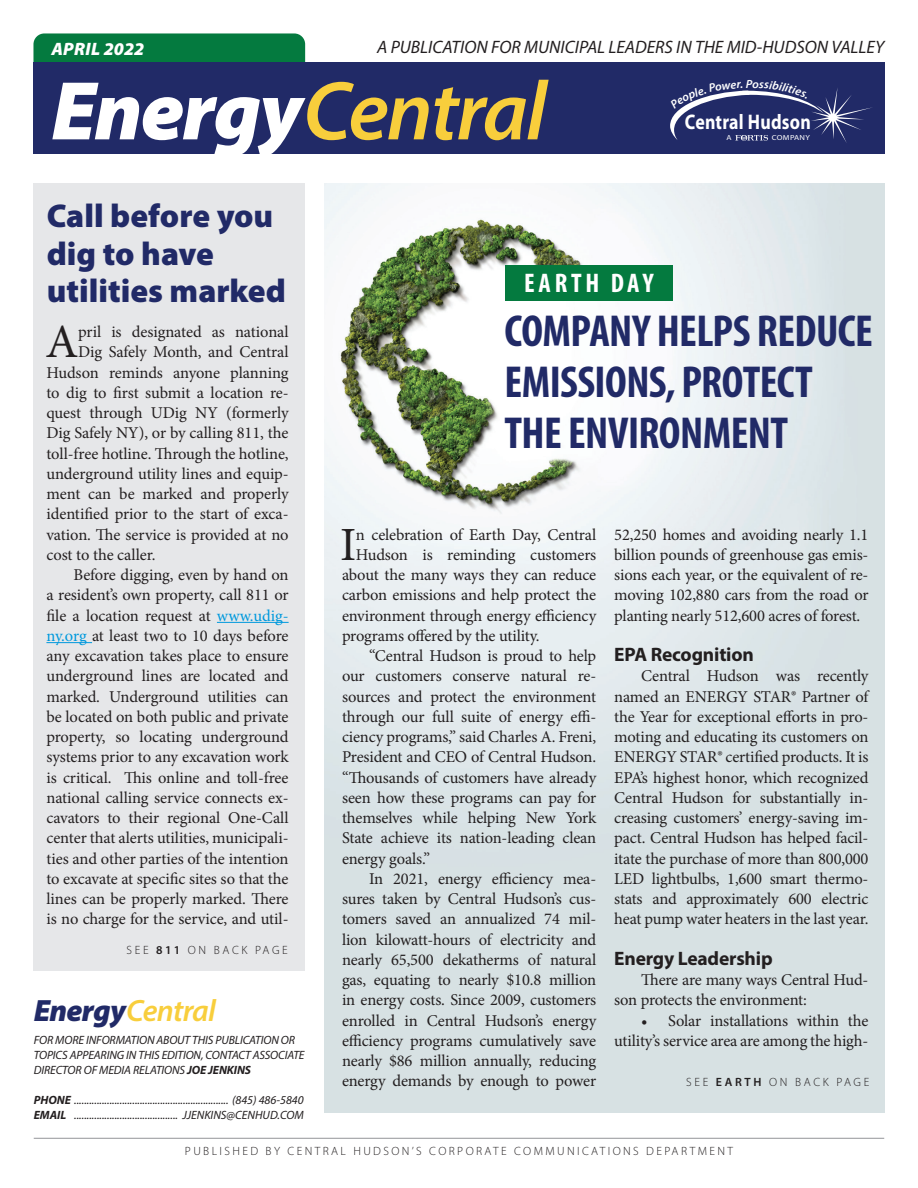
<style>
.page{position:relative;width:918px;height:1188px;background:#fff}
.page>*{position:absolute;margin:0;border:0;box-sizing:border-box;transform-origin:0 0}
.t1{font:italic 600 84px "Myriad Pro";letter-spacing:-.025em;color:#f8ce3c}
.Body_11pt{font:47.7px "Minion Pro";color:#231f20}
.t2{font:700 condensed 45px/51px "Myriad Pro";letter-spacing:-.015em;color:#212a67}
.t3{font:900 33px/37.5px "Myriad Pro";color:#212a67}
.t4{font:italic 600 30.9px "Myriad Pro";letter-spacing:-.025em;color:#f8ce3c}
.Breakout_text_with_i{font:700 condensed 27px "Myriad Pro";letter-spacing:.14em;color:#fff}
.t5{font:700 21.15px "Myriad";letter-spacing:.015em;color:#fff;scale:.84 1}
.Subhead{font:700 19.5px "Myriad Pro";letter-spacing:-.01em;color:#231f20}
.t6{font:italic 18px "Myriad Pro";color:#231f20}
.t7{font:italic 900 18px "Myriad Pro";letter-spacing:.02em;color:#fff}
.Body_11pt-2{font:16.5px/20.2px "Minion Pro";letter-spacing:-.01em;color:#231f20;text-align:justify}
.t8{font:italic 12px/15px "Myriad Pro";letter-spacing:-.01em;color:#231f20}
.t9{font:300 12px "Myriad Pro";letter-spacing:.2em;color:#231f20}
.t10{font:300 12px "Myriad Pro";letter-spacing:.22em;color:#231f20}
.t11{font:italic 600 11.85px "Myriad Pro";color:#fff}
.t12{font:7.35px "Myriad";letter-spacing:.04em;color:#fff;scale:1.14 1}
.s1{font-weight:900;color:#fff}
.s2{color:#09d}
.s3{font-weight:600}
.s4{font-weight:900;color:#212a67}
.s5{font-weight:700}
</style>
<div class="page">
<img style="left:324px;top:184px;width:561px;height:928px">
<div style="left:33px;top:33px;width:272px;height:57px;background:#047a3f;border-radius:11px"></div>
<div style="left:33px;top:63px;width:852px;height:91px;background:#212a67"></div>
<hr style="left:34px;top:1138px;width:850px;height:1px;background:#939598">
<div style="left:33px;top:184px;width:272px;height:787px;background:#e6e7e9"></div>
<div style="left:506px;top:265px;width:167px;height:35px;background:#047a3f"></div>
<hr style="left:217px;top:622px;width:72px;height:1px;background:#09d">
<hr style="left:46px;top:642px;width:46px;height:1px;background:#09d">
<svg style="left:670px;top:88px;width:202px;height:55px"></svg>
<p class="t6" style="left:377px;top:36px;width:509px">A PUBLICATION FOR MUNICIPAL LEADERS IN THE MID-HUDSON VALLEY</p>
<p class="t1" style="left:51px;top:58px;width:497px"><span class="s1">Energy</span>Central</p>
<p class="t7" style="left:51px;top:37px;width:94px">APRIL 2022</p>
<p class="t11" style="left:746px;top:76px;width:8px">P</p>
<p class="t5" style="left:685px;top:111px;width:151px">Central Hudson</p>
<p class="t12" style="left:726px;top:134px;width:6px">A</p>
<p class="t12" style="left:772px;top:134px;width:35px">COMPANY</p>
<p class="t3" style="left:47px;top:196px;width:240px">Call before you dig to have utilities marked</p>
<p class="Body_11pt" style="left:45px;top:310px;width:34px">A</p>
<p class="Body_11pt-2" style="left:78px;top:322px;width:212px">pril is designated as national</p>
<p class="Body_11pt-2" style="left:78px;top:342px;width:212px">Dig Safely Month, and Central</p>
<p class="Body_11pt-2" style="left:46px;top:362px;width:244px">Hudson reminds anyone planning</p>
<p class="Body_11pt-2" style="left:46px;top:383px;width:244px">to dig to first submit a location re-</p>
<p class="Body_11pt-2" style="left:46px;top:403px;width:244px">quest through UDig NY (formerly</p>
<p class="Body_11pt-2" style="left:46px;top:423px;width:244px">Dig Safely NY), or by calling 811, the</p>
<p class="Body_11pt-2" style="left:46px;top:443px;width:244px">toll-free hotline. Through the hotline,</p>
<p class="Body_11pt-2" style="left:46px;top:464px;width:244px">underground utility lines and equip-</p>
<p class="Body_11pt-2" style="left:46px;top:484px;width:244px">ment can be marked and properly</p>
<p class="Body_11pt-2" style="left:46px;top:504px;width:244px">identified prior to the start of exca-</p>
<p class="Body_11pt-2" style="left:46px;top:524px;width:244px">vation. The service is provided at no</p>
<p class="Body_11pt-2" style="left:46px;top:545px;width:111px">cost to the caller.</p>
<p class="Body_11pt-2" style="left:46px;top:565px;width:244px;text-indent:27px">Before digging, even by hand on a resident’s own property, call 811 or file a location request at <span class="s2">www.udig&shy;ny.org</span> at least two to 10 days before any excavation takes place to ensure underground lines are located and marked. Underground utilities can be located on both public and private property, so locating underground systems prior to any excavation work is critical. This online and toll-free national calling service connects ex&shy;cavators to their regional One-Call center that alerts utilities, municipali&shy;ties and other parties of the intention to excavate at specific sites so that the lines can be properly marked. There is no charge for the service, and util-</p>
<p class="t10" style="left:127px;top:943px;width:163px">SEE <span class="s3">811</span> ON BACK PAGE</p>
<p class="t4" style="left:34px;top:991px;width:184px"><span class="s4">Energy</span>Central</p>
<p class="t8" style="left:34px;top:1032px;width:272px">FOR MORE INFORMATION ABOUT THIS PUBLICATION OR<br>TOPICS APPEARING IN THIS EDITION, CONTACT ASSOCIATE<br>DIRECTOR OF MEDIA RELATIONS <span class="s5">JOE JENKINS</span></p>
<p class="t8" style="left:34px;top:1092px;width:272px"><span class="s5">PHONE</span> ............................................................. (845) 486-5840</p>
<p class="t8" style="left:34px;top:1107px;width:272px"><span class="s5">EMAIL</span> ......................................... JJENKINS@CENHUD.COM</p>
<p class="Breakout_text_with_i" style="left:524px;top:266px;width:131px">EARTH DAY</p>
<p class="t2" style="left:505px;top:305px;width:370px">COMPANY HELPS REDUCE<br>EMISSIONS, PROTECT<br>THE ENVIRONMENT</p>
<p class="Body_11pt" style="left:340px;top:513px;width:18px">I</p>
<p class="Body_11pt-2" style="left:356px;top:524px;width:242px">n celebration of Earth Day, Central</p>
<p class="Body_11pt-2" style="left:356px;top:545px;width:242px">Hudson is reminding customers</p>
<p class="Body_11pt-2" style="left:342px;top:565px;width:256px">about the many ways they can reduce</p>
<p class="Body_11pt-2" style="left:342px;top:585px;width:256px">carbon emissions and help protect the</p>
<p class="Body_11pt-2" style="left:342px;top:605px;width:256px">environment through energy efficiency</p>
<p class="Body_11pt-2" style="left:342px;top:626px;width:199px">programs offered by the utility.</p>
<p class="Body_11pt-2" style="left:342px;top:646px;width:256px;text-indent:27px">“Central Hudson is proud to help our customers conserve natural re&shy;sources and protect the environment through our full suite of energy effi&shy;ciency programs,” said Charles A. Freni, President and CEO of Central Hudson. “Thousands of customers have already seen how these programs can pay for themselves while helping New York State achieve its nation-leading clean energy goals.”</p>
<p class="Body_11pt-2" style="left:342px;top:869px;width:256px;text-indent:27px">In 2021, energy efficiency mea&shy;sures taken by Central Hudson’s cus&shy;tomers saved an annualized 74 mil&shy;lion kilowatt-hours of electricity and nearly 65,500 dekatherms of natural gas, equating to nearly $10.8 million in energy costs. Since 2009, customers enrolled in Central Hudson’s energy efficiency programs cumulatively save nearly $86 million annually, reducing energy demands by enough to power</p>
<p class="Body_11pt-2" style="left:614px;top:524px;width:256px">52,250 homes and avoiding nearly 1.1 billion pounds of greenhouse gas emis&shy;sions each year, or the equivalent of re&shy;moving 102,880 cars from the road or planting nearly 512,600 acres of forest.</p>
<p class="Subhead" style="left:614px;top:642px;width:141px">EPA Recognition</p>
<p class="Body_11pt-2" style="left:614px;top:666px;width:256px;text-indent:27px">Central Hudson was recently named an ENERGY STAR® Partner of the Year for exceptional efforts in pro&shy;moting and educating its customers on ENERGY STAR® certified products. It is EPA’s highest honor, which recognized Central Hudson for substantially in&shy;creasing customers’ energy-saving im&shy;pact. Central Hudson has helped facil&shy;itate the purchase of more than 800,000<br>LED lightbulbs, 1,600 smart thermo&shy;stats and approximately 600 electric heat pump water heaters in the last year.</p>
<p class="Subhead" style="left:614px;top:946px;width:160px">Energy Leadership</p>
<p class="Body_11pt-2" style="left:614px;top:970px;width:256px;text-indent:27px">There are many ways Central Hud&shy;son protects the environment:</p>
<p class="Body_11pt-2" style="left:614px;top:1010px;width:256px;text-align:right">• Solar installations within the utility’s service area are among the high-</p>
<p class="t10" style="left:686px;top:1075px;width:184px">SEE <span class="s3">EARTH</span> ON BACK PAGE</p>
<p class="t9" style="left:185px;top:1144px;width:550px">PUBLISHED BY CENTRAL HUDSON’S CORPORATE COMMUNICATIONS DEPARTMENT</p>
</div>
